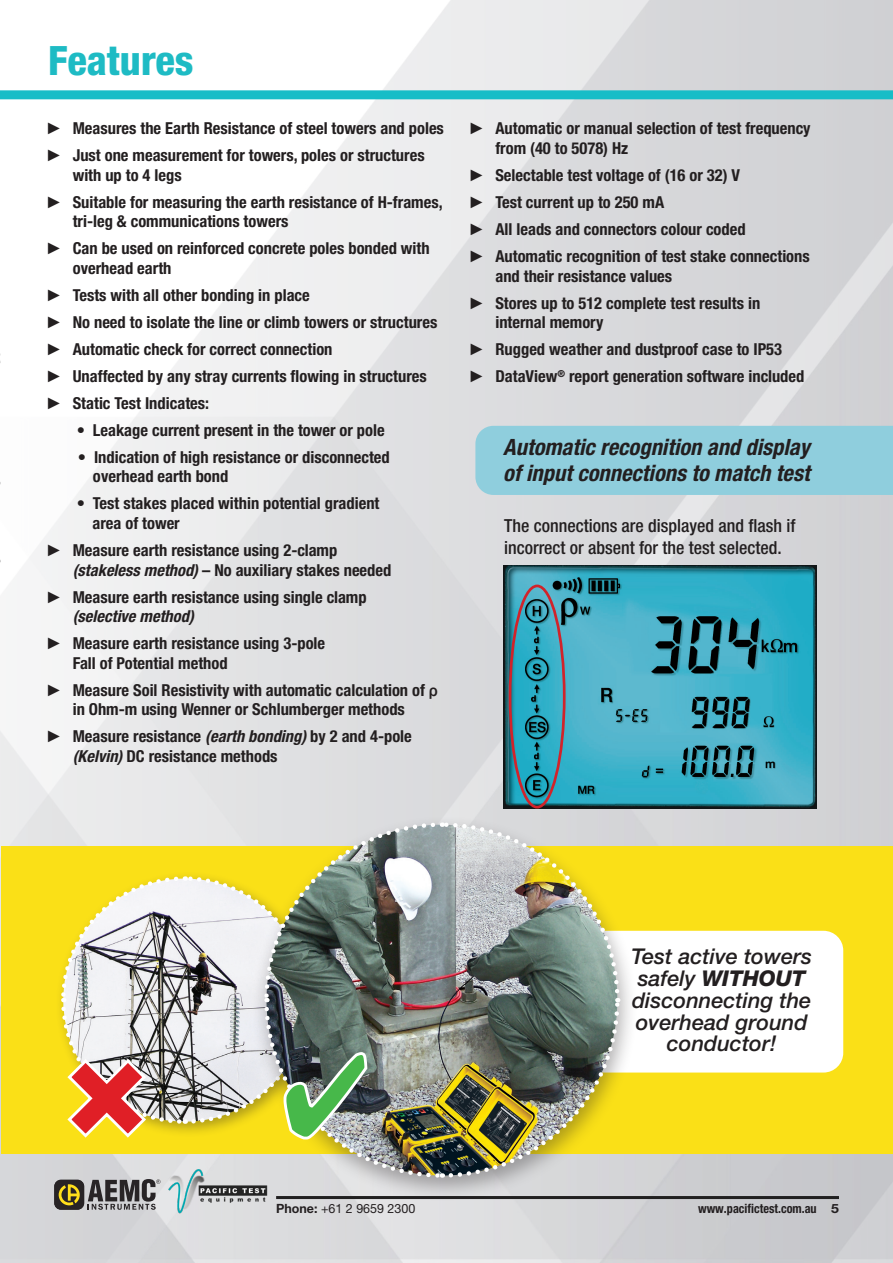
<style>
.page{position:relative;width:893px;height:1263px;background:#fff}
.page>*{position:absolute;margin:0;border:0;box-sizing:border-box;transform-origin:0 0}
.header_heavy{font:800 condensed 40.5px "Helvetica Neue LT Std";color:#1ebbc4}
.t1{font:italic 700 condensed 22.5px "Helvetica Neue LT Std";color:#231f20}
.image_text{font:italic 500 21.75px/21.8px "Helvetica Neue LT Std";color:#231f20;text-align:center}
.t2{font:500 condensed 18px "Helvetica Neue LT Std";color:#231f20}
.t3{font:700 condensed 16.5px/19.5px "Helvetica Neue LT Std";color:#231f20}
.t4{font:700 condensed 12.75px "Helvetica Neue LT Std";color:#231f20;scale:.96 1}
.t5{font:12.75px "Helvetica Neue LT Std";color:#231f20}
.s1{font-family:"Arial";font-weight:400;font-stretch:normal}
.s2{font-style:italic}
.s3{font-family:"Franklin Gothic";font-weight:500;font-stretch:normal}
.s4{font-weight:800}
.s5{font-weight:700}
.s6{font-stretch:normal}
</style>
<div class="page">
<img style="left:0;top:0;width:893px;height:1263px">
<hr style="left:276px;top:1196px;width:563px;height:3px;background:#212020">
<div style="left:54px;top:1180px;width:30px;height:30px;background:#282426;border-radius:7px"></div>
<div style="left:0;top:90px;width:893px;height:9px;background:#17bdc7"></div>
<img style="left:161px;top:1210px;width:115px;height:10px">
<div style="left:475px;top:426px;width:418px;height:69px;background:#8fcedd"></div>
<img style="left:503px;top:566px;width:313px;height:242px">
<div style="left:509px;top:585px;width:57px;height:223px;border:3px solid #d1232a;border-radius:50%"></div>
<div style="left:1px;top:846px;width:892px;height:308px;background:#fae017"></div>
<div style="left:580px;top:931px;width:263px;height:141px;background:#fff;border-radius:20px"></div>
<div style="left:251px;top:815px;width:387px;height:386px;background:#231f20;opacity:.35"></div>
<img style="left:59px;top:820px;width:563px;height:390px">
<img style="left:0;top:134px;width:1px;height:753px">
<p class="header_heavy" style="left:48px;top:36px;width:147px">Features</p>
<p class="t3" style="left:46px;top:118px;width:400px"><span class="s1">►</span> Measures the Earth Resistance of steel towers and poles</p>
<p class="t3" style="left:73px;top:145px;width:353px;text-indent:-27px"><span class="s1">►</span> Just one measurement for towers, poles or structures with up to 4 legs</p>
<p class="t3" style="left:73px;top:192px;width:371px;text-indent:-27px"><span class="s1">►</span> Suitable for measuring the earth resistance of H-frames, tri-leg &amp; communications towers</p>
<p class="t3" style="left:73px;top:238px;width:358px;text-indent:-27px"><span class="s1">►</span> Can be used on reinforced concrete poles bonded with overhead earth</p>
<p class="t3" style="left:46px;top:285px;width:266px"><span class="s1">►</span> Tests with all other bonding in place</p>
<p class="t3" style="left:46px;top:312px;width:393px"><span class="s1">►</span> No need to isolate the line or climb towers or structures</p>
<p class="t3" style="left:46px;top:339px;width:288px"><span class="s1">►</span> Automatic check for correct connection</p>
<p class="t3" style="left:46px;top:366px;width:383px"><span class="s1">►</span> Unaffected by any stray currents flowing in structures</p>
<p class="t3" style="left:46px;top:393px;width:165px"><span class="s1">►</span> Static Test Indicates:</p>
<p class="t3" style="left:77px;top:420px;width:310px">• Leakage current present in the tower or pole</p>
<p class="t3" style="left:93px;top:447px;width:298px;text-indent:-15px">• Indication of high resistance or disconnected overhead earth bond</p>
<p class="t3" style="left:93px;top:493px;width:288px;text-indent:-16px">• Test stakes placed within potential gradient area of tower</p>
<p class="t3" style="left:73px;top:540px;width:320px;text-indent:-27px"><span class="s1">►</span> Measure earth resistance using 2-clamp <span class="s2">(stakeless method)</span> – No auxiliary stakes needed</p>
<p class="t3" style="left:73px;top:587px;width:295px;text-indent:-27px"><span class="s1">►</span> Measure earth resistance using single clamp <span class="s2">(selective method)</span></p>
<p class="t3" style="left:73px;top:633px;width:254px;text-indent:-27px"><span class="s1">►</span> Measure earth resistance using 3-pole<br>Fall of Potential method</p>
<p class="t3" style="left:46px;top:680px;width:394px;text-align:center"><span class="s1">►</span> Measure Soil Resistivity with automatic calculation of <span class="s3">ρ </span>in Ohm-m using Wenner or Schlumberger methods</p>
<p class="t3" style="left:73px;top:726px;width:341px;text-indent:-27px"><span class="s1">►</span> Measure resistance <span class="s2">(earth bonding)</span> by 2 and 4-pole <span class="s2">(Kelvin)</span> DC resistance methods</p>
<p class="t3" style="left:495px;top:118px;width:317px;text-indent:-27px"><span class="s1">►</span> Automatic or manual selection of test frequency from (40 to 5078) Hz</p>
<p class="t3" style="left:468px;top:165px;width:273px"><span class="s1">►</span> Selectable test voltage of (16 or 32) V</p>
<p class="t3" style="left:468px;top:192px;width:197px"><span class="s1">►</span> Test current up to 250 mA</p>
<p class="t3" style="left:468px;top:219px;width:279px"><span class="s1">►</span> All leads and connectors colour coded</p>
<p class="t3" style="left:495px;top:246px;width:316px;text-indent:-27px"><span class="s1">►</span> Automatic recognition of test stake connections and their resistance values</p>
<p class="t3" style="left:495px;top:293px;width:266px;text-indent:-27px"><span class="s1">►</span> Stores up to 512 complete test results in internal memory</p>
<p class="t3" style="left:468px;top:340px;width:315px"><span class="s1">►</span> Rugged weather and dustproof case to IP53</p>
<p class="t3" style="left:468px;top:367px;width:338px"><span class="s1">►</span> DataView<sup>®</sup> report generation software included</p>
<p class="t1" style="left:503px;top:434px;width:308px">Automatic recognition and display</p>
<p class="t1" style="left:503px;top:459px;width:308px">of input connections to match test</p>
<p class="t2" style="left:504px;top:515px;width:293px">The connections are displayed and flash if</p>
<p class="t2" style="left:504px;top:537px;width:279px">incorrect or absent for the test selected.</p>
<p class="image_text" style="left:631px;top:945px;width:182px">Test active towers safely <span class="s4">WITHOUT </span>disconnecting the overhead ground conductor!</p>
<p class="t5" style="left:276px;top:1201px;width:141px"><span class="s5">Phone:</span> +61 2 9659 2300</p>
<p class="t4" style="left:698px;top:1200px;width:148px">www.pacifictest.com.au <span class="s6">5</span></p>
</div>
